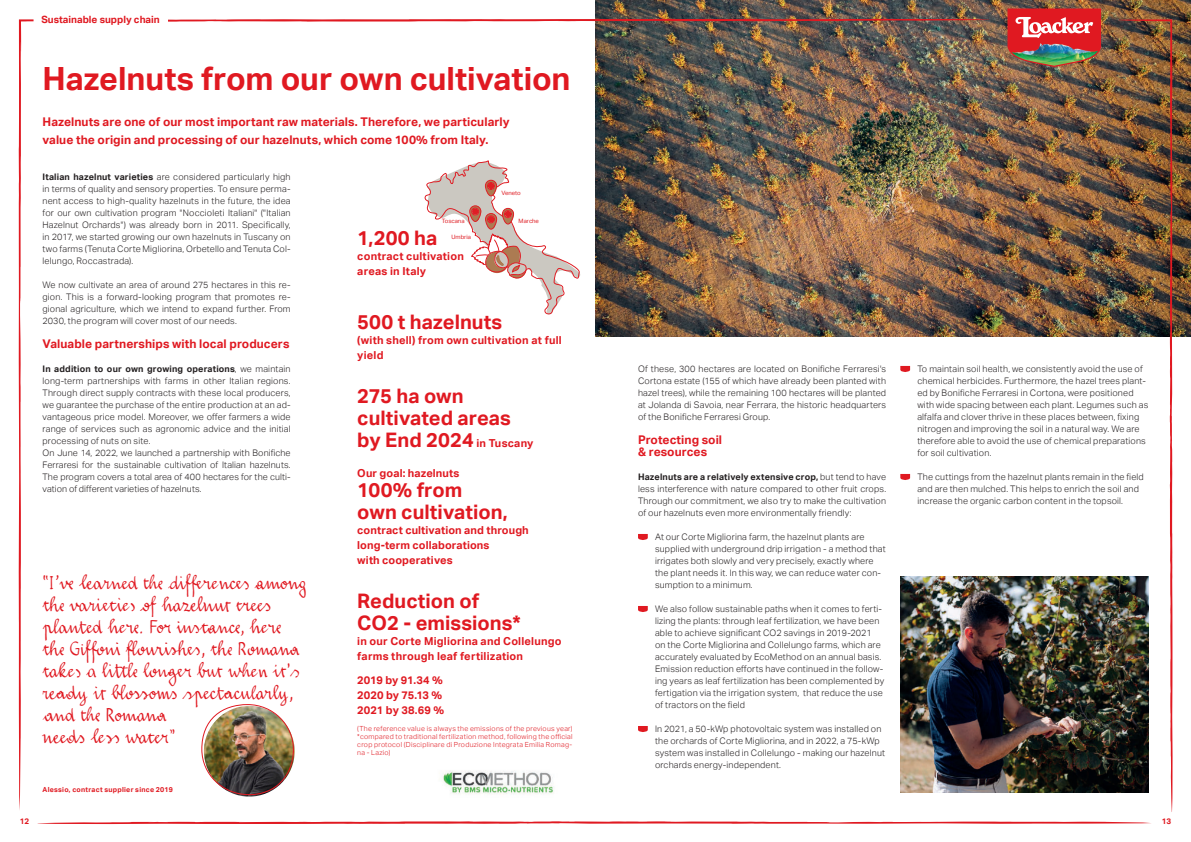
<style>
.page{position:relative;width:1191px;height:842px;background:#fff}
.page>*{position:absolute;margin:0;border:0;box-sizing:border-box;transform-origin:0 0}
.t1{font:700 32px "Aktiv Grotesk";letter-spacing:-.005em;color:#e01921}
.t2{font:23px/22px "Loacker";letter-spacing:.015em;color:#e01921}
.t3{font:700 20px/22px "Aktiv Grotesk";letter-spacing:.005em;color:#e01921}
.t4{font:700 12px/12px "Aktiv Grotesk";letter-spacing:.005em;color:#e01921}
.t5{font:700 11px/15px "Aktiv Grotesk";letter-spacing:.015em;color:#e01921}
.t6{font:700 10px "Aktiv Grotesk";color:#e01921}
.t7{font:300 9px/12px "Aktiv Grotesk";letter-spacing:.02em;color:#231f20}
.t8{font:700 8px "Aktiv Grotesk";color:#e01921}
.t9{font:300 7px/8px "Aktiv Grotesk";letter-spacing:.04em;color:#e01921;text-align:justify}
.t10{font:700 7px "Aktiv Grotesk";letter-spacing:.035em;color:#e01921}
.t11{font:6px "Aktiv Grotesk";color:#df1e25}
.s1{font-weight:700}
.s2{font-size:11px}
</style>
<div class="page">
<img style="left:595px;top:0;width:596px;height:336px">
<img style="left:1062px;top:576px;width:50px;height:216px">
<img style="left:1007px;top:9px;width:94px;height:58px">
<img style="left:1112px;top:19px;width:60px;height:793px">
<svg style="left:1062px;top:821px;width:89px;height:3px"></svg>
<img style="left:18px;top:19px;width:1044px;height:806px">
<p class="t6" style="left:41px;top:13px;width:120px">Sustainable supply chain</p>
<h1 class="t1" style="left:43px;top:60px;width:529px">Hazelnuts from our own cultivation</h1>
<h3 class="t4" style="left:43px;top:113px;width:468px;line-height:18px">Hazelnuts are one of our most important raw materials. Therefore, we particularly value the origin and processing of our hazelnuts, which come 100% from Italy.</h3>
<p class="t7" style="left:43px;top:171px;width:250px;text-align:justify"><span class="s1">Italian hazelnut varieties</span> are considered particularly high in terms of quality and sensory properties. To ensure perma&shy;nent access to high-quality hazelnuts in the future, the idea for our own cultivation program "Noccioleti Italiani" ("Italian Hazelnut Orchards") was already born in 2011. Specifically, in 2017, we started growing our own hazelnuts in Tuscany on two farms (Tenuta Corte Migliorina, Orbetello and Tenuta Col&shy;lelungo, Roccastrada).</p>
<p class="t7" style="left:43px;top:279px;width:250px;text-align:justify">We now cultivate an area of around 275 hectares in this re&shy;gion. This is a forward-looking program that promotes re&shy;gional agriculture, which we intend to expand further. From 2030, the program will cover most of our needs.</p>
<h3 class="t4" style="left:43px;top:338px;width:248px">Valuable partnerships with local producers</h3>
<p class="t7" style="left:43px;top:363px;width:250px"><span class="s1">In addition to our own growing operations</span>, we maintain long-term partnerships with farms in other Italian regions.<br>Through direct supply contracts with these local producers, we guarantee the purchase of the entire production at an ad&shy;vantageous price model. Moreover, we offer farmers a wide range of services such as agronomic advice and the initial processing of nuts on site.<br>On June 14, 2022, we launched a partnership with Bonifiche Ferraresi for the sustainable cultivation of Italian hazelnuts.<br>The program covers a total area of 400 hectares for the culti&shy;vation of different varieties of hazelnuts.</p>
<p class="t7" style="left:638px;top:363px;width:250px;text-align:justify">Of these, 300 hectares are located on Bonifiche Ferraresi's Cortona estate (155 of which have already been planted with hazel trees), while the remaining 100 hectares will be planted at Jolanda di Savoia, near Ferrara, the historic headquarters of the Bonifiche Ferraresi Group.</p>
<p class="t11" style="left:501px;top:189px;width:21px">Veneto</p>
<p class="t11" style="left:518px;top:217px;width:22px">Marche</p>
<p class="t11" style="left:442px;top:217px;width:24px">Toscana</p>
<h3 class="t3" style="left:357px;top:227px;width:82px">1,200 ha</h3>
<p class="t5" style="left:357px;top:248px;width:108px">contract cultivation areas in Italy</p>
<h3 class="t3" style="left:357px;top:311px;width:147px">500 t hazelnuts</h3>
<p class="t5" style="left:357px;top:332px;width:206px">(with shell) from own cultivation at full yield</p>
<h3 class="t3" style="left:357px;top:385px;width:178px">275 ha own cultivated areas by End 2024 <span class="s2">in Tuscany</span></h3>
<p class="t5" style="left:357px;top:465px;width:104px">Our goal: hazelnuts</p>
<h3 class="t3" style="left:357px;top:479px;width:152px">100% from<br>own cultivation,</h3>
<p class="t5" style="left:357px;top:522px;width:173px">contract cultivation and through long-term collaborations<br>with cooperatives</p>
<h3 class="t3" style="left:357px;top:590px;width:165px">Reduction of<br>CO2 - emissions*</h3>
<p class="t5" style="left:357px;top:633px;width:206px">in our Corte Migliorina and Collelungo farms through leaf fertilization</p>
<p class="t5" style="left:357px;top:672px;width:88px">2019 by 91.34 %<br>2020 by 75.13 %<br>2021 by 38.69 %</p>
<p class="t11" style="left:451px;top:234px;width:21px">Umbria</p>
<h3 class="t4" style="left:638px;top:434px;width:86px">Protecting soil &amp; resources</h3>
<p class="t7" style="left:638px;top:471px;width:250px;text-align:justify"><span class="s1">Hazelnuts are a relatively extensive crop,</span> but tend to have less interference with nature compared to other fruit crops.<br>Through our commitment, we also try to make the cultivation of our hazelnuts even more environmentally friendly:</p>
<p class="t7" style="left:655px;top:531px;width:232px">At our Corte Migliorina farm, the hazelnut plants are supplied with underground drip irrigation - a method that irrigates both slowly and very precisely, exactly where the plant needs it. In this way, we can reduce water con&shy;sumption to a minimum.</p>
<p class="t7" style="left:655px;top:603px;width:231px">We also follow sustainable paths when it comes to ferti&shy;lizing the plants: through leaf fertilization, we have been able to achieve significant CO2 savings in 2019-2021 on the Corte Migliorina and Collelungo farms, which are accurately evaluated by EcoMethod on an annual basis.<br>Emission reduction efforts have continued in the follow&shy;ing years as leaf fertilization has been complemented by fertigation via the irrigation system, that reduce the use of tractors on the field</p>
<p class="t7" style="left:655px;top:723px;width:232px">In 2021, a 50-kWp photovoltaic system was installed on the orchards of Corte Migliorina, and in 2022, a 75-kWp system was installed in Collelungo - making our hazelnut orchards energy-independent.</p>
<p class="t2" style="left:43px;top:573px;width:266px">“I’ve learned the differences among the varieties of hazelnut trees planted here. For instance, here the Giffoni flourishes, the Romana takes a little longer but when it’s ready it blossoms spectacularly, and the Romana<br>needs less water”</p>
<p class="t9" style="left:357px;top:724px;width:217px">(The reference value is always the emissions of the previous year) *compared to traditional fertilization method, following the official crop protocol (Disciplinare di Produzione Integrata Emilia Romag&shy;na - Lazio)</p>
<p class="t10" style="left:43px;top:785px;width:132px">Alessio, contract supplier since 2019</p>
<p class="t7" style="left:917px;top:363px;width:232px">To maintain soil health, we consistently avoid the use of chemical herbicides. Furthermore, the hazel trees plant&shy;ed by Bonifiche Ferraresi in Cortona, were positioned with wide spacing between each plant. Legumes such as alfalfa and clover thrive in these places between, fixing nitrogen and improving the soil in a natural way. We are therefore able to avoid the use of chemical preparations for soil cultivation.</p>
<p class="t7" style="left:917px;top:471px;width:228px">The cuttings from the hazelnut plants remain in the field and are then mulched. This helps to enrich the soil and increase the organic carbon content in the topsoil.</p>
<p class="t8" style="left:20px;top:817px;width:11px">12</p>
<p class="t8" style="left:1161px;top:817px;width:11px">13</p>
</div>
